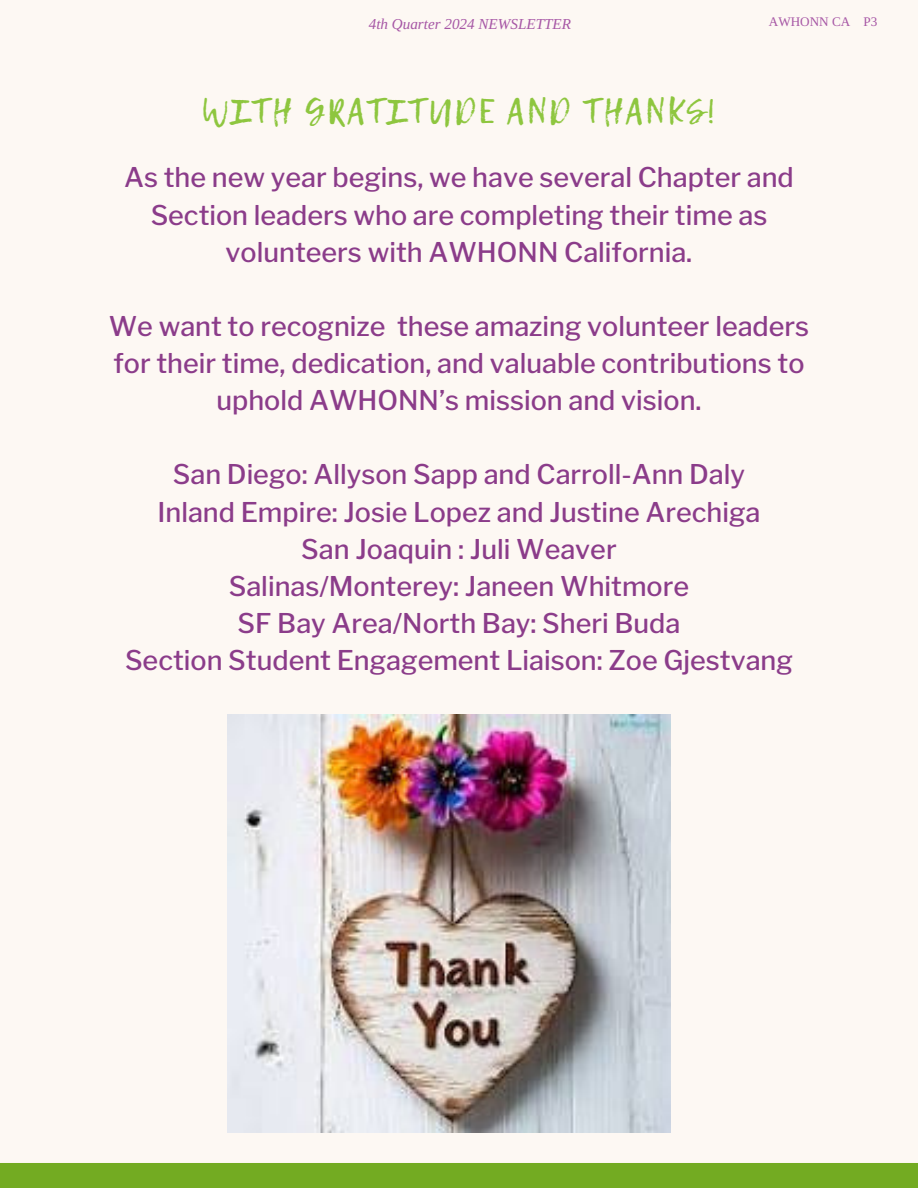
<style>
.page{position:relative;width:918px;height:1188px;background:#fdf8f3}
.page>*{position:absolute;margin:0;border:0;box-sizing:border-box;transform-origin:0 0}
.t1{font:34.2px "Lemon Tuesday";letter-spacing:.05em;color:#8ec63f}
.t2{font:500 27px/37.2px "Libre Franklin";color:#8b3c8a;text-align:center}
.t3{font:italic 15.15px "Libra Serif Modern";color:#a656a5}
.t4{font:13.2px "Libra Serif Modern";color:#a656a5}
</style>
<div class="page">
<div style="left:0;top:1163px;width:918px;height:25px;background:#73ab22"></div>
<img style="left:228px;top:715px;width:443px;height:417px">
<p class="t3" style="left:369px;top:15px;width:204px">4th Quarter 2024 NEWSLETTER</p>
<h3 class="t4" style="left:769px;top:15px;width:110px">AWHONN CA P3</h3>
<h1 class="t1" style="left:201px;top:86px;width:516px">WITH GRATITUDE AND THANKS!</h1>
<h2 class="t2" style="left:124px;top:159px;width:671px">As the new year begins, we have several Chapter and<br>Section leaders who are completing their time as volunteers with AWHONN California.</h2>
<h2 class="t2" style="left:109px;top:308px;width:702px">We want to recognize these amazing volunteer leaders for their time, dedication, and valuable contributions to uphold AWHONN’s mission and vision.</h2>
<h2 class="t2" style="left:125px;top:456px;width:669px">San Diego: Allyson Sapp and Carroll-Ann Daly<br>Inland Empire: Josie Lopez and Justine Arechiga<br>San Joaquin : Juli Weaver<br>Salinas/Monterey: Janeen Whitmore<br>SF Bay Area/North Bay: Sheri Buda<br>Section Student Engagement Liaison: Zoe Gjestvang</h2>
</div>
